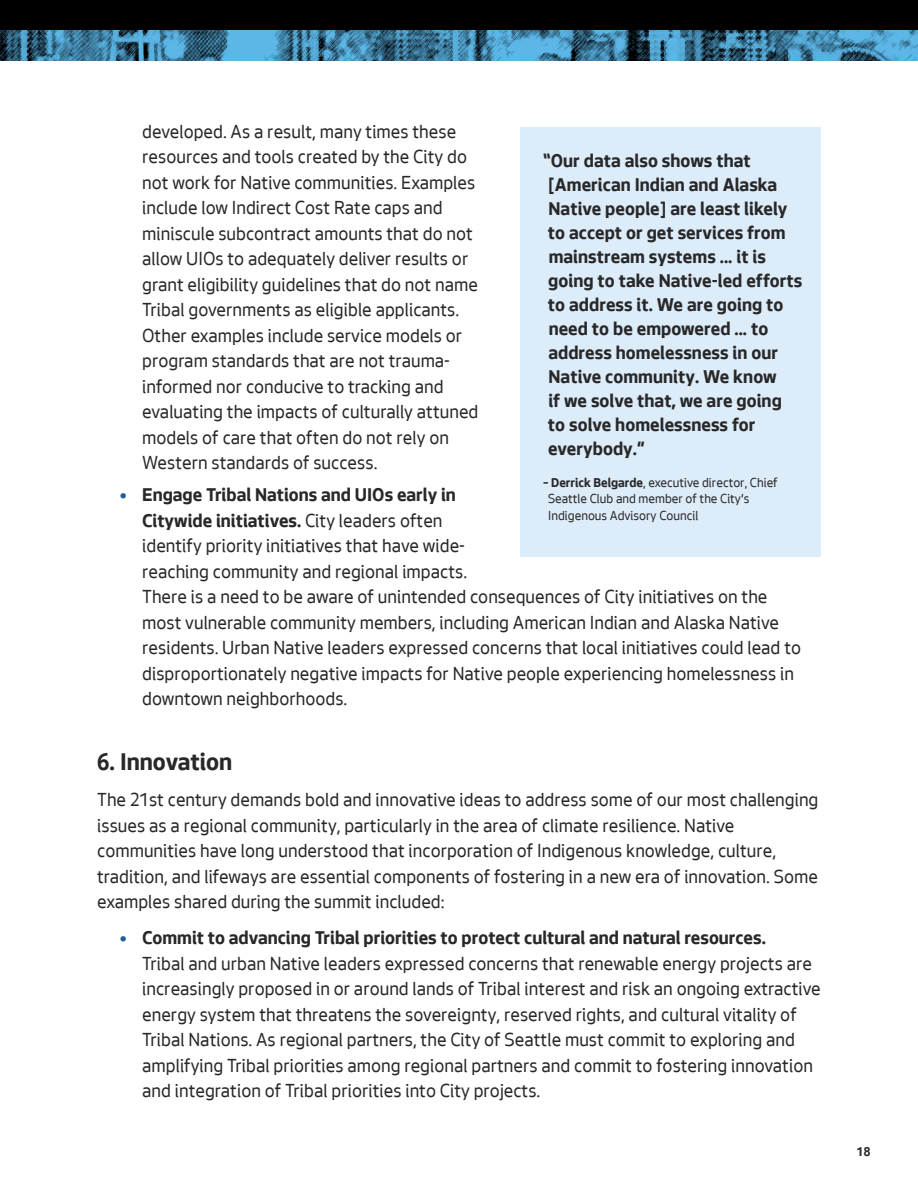
<style>
.page{position:relative;width:918px;height:1188px;background:#fff}
.page>*{position:absolute;margin:0;border:0;box-sizing:border-box;transform-origin:0 0}
.t1{font:700 25.5px "Seattle Text";color:#292829}
.body_less_space_before{font:19.5px/25.5px "Seattle Text";color:#292829}
.quote{font:700 19.5px/24px "Seattle Text";letter-spacing:.005em;color:#292829}
.Quote_attribution{font:13.5px/16.2px "Seattle Text";color:#292829}
.t2{font:700 13.5px "Seattle Text";color:#292829}
.s1{font-size:18px;color:#215e9e}
.s2{font-weight:700}
</style>
<div class="page">
<div style="left:0;top:0;width:918px;height:30px;background:#000"></div>
<img style="left:0;top:30px;width:918px;height:31px">
<div style="left:521px;top:127px;width:300px;height:430px;background:#ddecf9"></div>
<p class="body_less_space_before" style="left:142px;top:118px;width:338px">developed. As a result, many times these resources and tools created by the City do not work for Native communities. Examples include low Indirect Cost Rate caps and miniscule subcontract amounts that do not allow UIOs to adequately deliver results or grant eligibility guidelines that do not name Tribal governments as eligible applicants.<br>Other examples include service models or program standards that are not trauma&shy;informed nor conducive to tracking and evaluating the impacts of culturally attuned models of care that often do not rely on Western standards of success.</p>
<p class="body_less_space_before" style="left:142px;top:481px;width:660px;text-indent:-22px"><span class="s1">•</span> <span class="s2">Engage Tribal Nations and UIOs early in<br>Citywide initiatives.</span> City leaders often<br>identify priority initiatives that have wide-<br>reaching community and regional impacts.<br>There is a need to be aware of unintended consequences of City initiatives on the most vulnerable community members, including American Indian and Alaska Native residents. Urban Native leaders expressed concerns that local initiatives could lead to disproportionately negative impacts for Native people experiencing homelessness in downtown neighborhoods.</p>
<p class="quote" style="left:543px;top:147px;width:261px">“Our data also shows that [American Indian and Alaska<br>Native people] are least likely to accept or get services from mainstream systems ... it is going to take Native-led efforts to address it. We are going to need to be empowered ... to address homelessness in our<br>Native community. We know<br>if we solve that, we are going<br>to solve homelessness for everybody.”</p>
<p class="Quote_attribution" style="left:548px;top:474px;width:231px;text-indent:-5px"><span class="s2">– Derrick Belgarde</span>, executive director, Chief<br>Seattle Club and member of the City’s<br>Indigenous Advisory Council</p>
<h2 class="t1" style="left:97px;top:744px;width:137px">6. Innovation</h2>
<p class="body_less_space_before" style="left:97px;top:786px;width:723px">The 21st century demands bold and innovative ideas to address some of our most challenging issues as a regional community, particularly in the area of climate resilience. Native communities have long understood that incorporation of Indigenous knowledge, culture, tradition, and lifeways are essential components of fostering in a new era of innovation. Some examples shared during the summit included:</p>
<p class="body_less_space_before" style="left:142px;top:925px;width:680px;text-indent:-22px"><span class="s1">•</span> <span class="s2">Commit to advancing Tribal priorities to protect cultural and natural resources.<br></span>Tribal and urban Native leaders expressed concerns that renewable energy projects are increasingly proposed in or around lands of Tribal interest and risk an ongoing extractive energy system that threatens the sovereignty, reserved rights, and cultural vitality of Tribal Nations. As regional partners, the City of Seattle must commit to exploring and amplifying Tribal priorities among regional partners and commit to fostering innovation and integration of Tribal priorities into City projects.</p>
<p class="t2" style="left:857px;top:1142px;width:15px">18</p>
</div>
